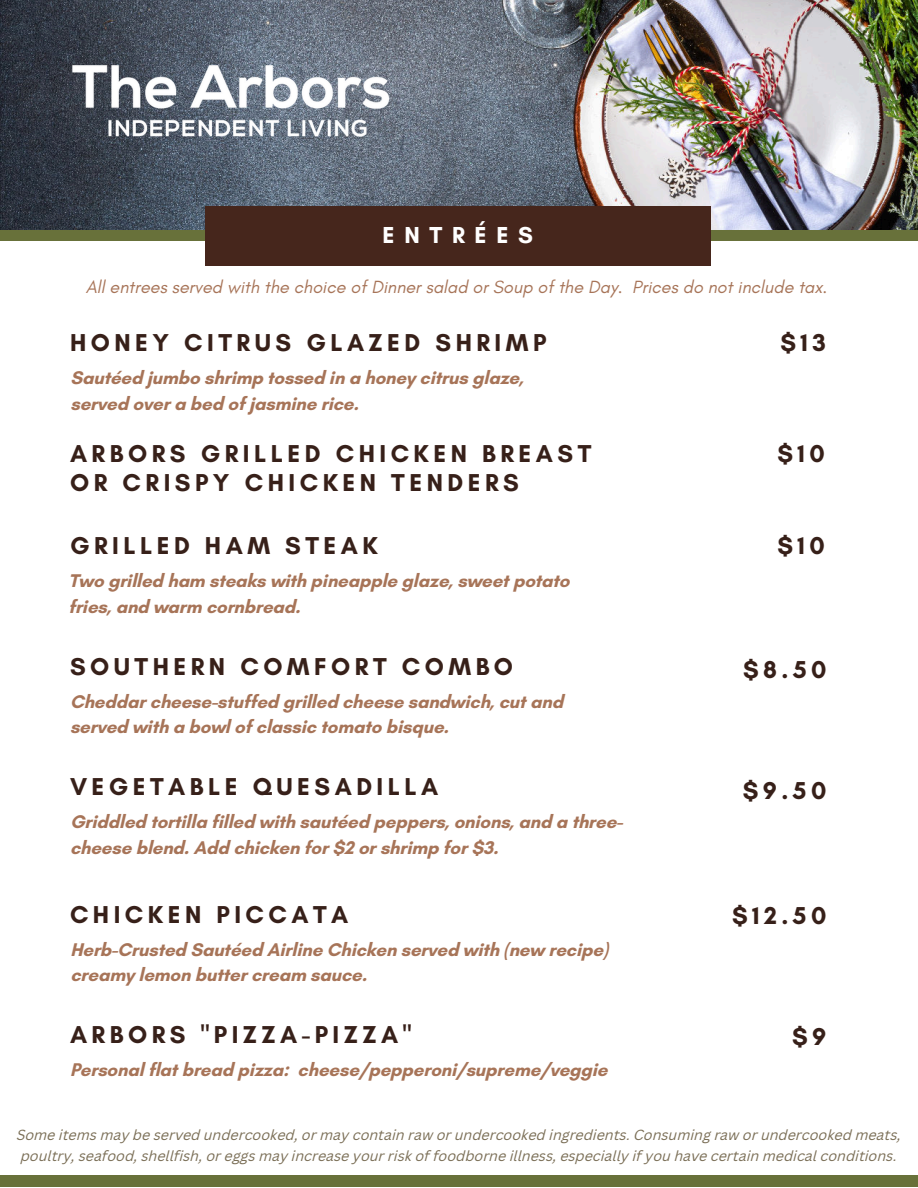
<style>
.page{position:relative;width:918px;height:1188px;background:#fff}
.page>*{position:absolute;margin:0;border:0;box-sizing:border-box;transform-origin:0 0}
.t1{font:700 24.9px/29.2px "Glacial Indifference";letter-spacing:.18em;color:#372019}
.t2{font:700 23.55px "Glacial Indifference";letter-spacing:.41em;color:#fff}
.t3{font:700 18.75px/25.8px "Glacial Indifference";letter-spacing:-.01em;color:#a77458}
.t4{font:italic 18px "Glacial Indifference";color:#a77458}
.t5{font:italic 14.25px/21.3px "Canva Sans";color:#7b6f57}
</style>
<div class="page">
<div style="left:0;top:230px;width:918px;height:11px;background:#68713a"></div>
<img style="left:0;top:0;width:918px;height:230px">
<div style="left:205px;top:207px;width:506px;height:58px;background:#46261c"></div>
<div style="left:0;top:1175px;width:918px;height:12px;background:#68713a"></div>
<img style="left:57px;top:55px;width:348px;height:89px">
<p class="t2" style="left:383px;top:221px;width:152px">ENTRÉES</p>
<p class="t4" style="left:86px;top:277px;width:743px">All entrees served with the choice of Dinner salad or Soup of the Day. Prices do not include tax.</p>
<h1 class="t1" style="left:70px;top:328px;width:478px">HONEY CITRUS GLAZED SHRIMP</h1>
<h1 class="t1" style="left:780px;top:328px;width:47px">$13</h1>
<p class="t3" style="left:70px;top:365px;width:455px">Sautéed jumbo shrimp tossed in a honey citrus glaze, served over a bed of jasmine rice.</p>
<h1 class="t1" style="left:70px;top:439px;width:523px">ARBORS GRILLED CHICKEN BREAST<br>OR CRISPY CHICKEN TENDERS</h1>
<h1 class="t1" style="left:777px;top:439px;width:49px">$10</h1>
<h1 class="t1" style="left:70px;top:531px;width:309px">GRILLED HAM STEAK</h1>
<h1 class="t1" style="left:777px;top:531px;width:49px">$10</h1>
<p class="t3" style="left:68px;top:567px;width:503px">Two grilled ham steaks with pineapple glaze, sweet potato fries, and warm cornbread.</p>
<h1 class="t1" style="left:70px;top:651px;width:445px">SOUTHERN COMFORT COMBO</h1>
<p class="t3" style="left:70px;top:688px;width:495px">Cheddar cheese-stuffed grilled cheese sandwich, cut and served with a bowl of classic tomato bisque.</p>
<h1 class="t1" style="left:70px;top:772px;width:370px">VEGETABLE QUESADILLA</h1>
<p class="t3" style="left:70px;top:809px;width:555px">Griddled tortilla filled with sautéed peppers, onions, and a three&shy;cheese blend. Add chicken for $2 or shrimp for $3.</p>
<h1 class="t1" style="left:70px;top:900px;width:280px">CHICKEN PICCATA</h1>
<p class="t3" style="left:70px;top:936px;width:539px">Herb-Crusted Sautéed Airline Chicken served with (new recipe) creamy lemon butter cream sauce.</p>
<h1 class="t1" style="left:70px;top:1020px;width:343px">ARBORS "PIZZA-PIZZA"</h1>
<p class="t3" style="left:70px;top:1057px;width:539px">Personal flat bread pizza: cheese/pepperoni/supreme/veggie</p>
<h1 class="t1" style="left:743px;top:655px;width:85px">$8.50</h1>
<h1 class="t1" style="left:743px;top:776px;width:85px">$9.50</h1>
<h1 class="t1" style="left:732px;top:901px;width:96px">$12.50</h1>
<h1 class="t1" style="left:792px;top:1022px;width:36px">$9</h1>
<p class="t5" style="left:17px;top:1124px;width:886px">Some items may be served undercooked, or may contain raw or undercooked ingredients. Consuming raw or undercooked meats, poultry, seafood, shellfish, or eggs may increase your risk of foodborne illness, especially if you have certain medical conditions.</p>
</div>
